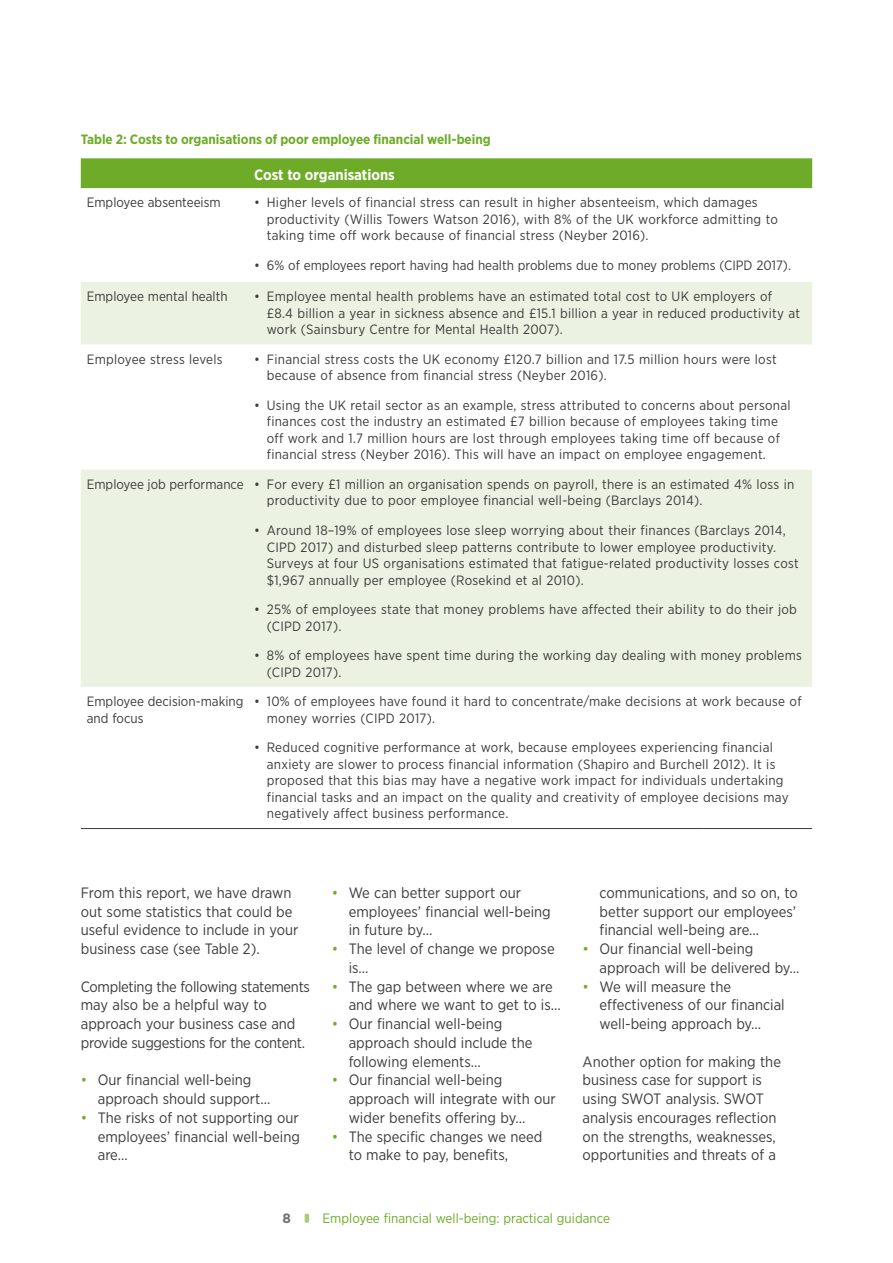
<style>
.page{position:relative;width:893px;height:1263px;background:#fff}
.page>*{position:absolute;margin:0;border:0;box-sizing:border-box;transform-origin:0 0}
.B_bullets{font:15px/18.8px "Gotham Narrow";color:#3c3c3b}
.B_body{font:15px/18.8px "Gotham Narrow";color:#3c3c3b}
.B_body-2{font:15px/18.8px "Gotham Narrow";letter-spacing:-.02em;color:#3c3c3b}
.B_bullets_last{font:15px/18.8px "Gotham Narrow";color:#3c3c3b}
.B_bullets_last-2{font:700 15px "Gotham Narrow";color:#fff}
.B_bullets_last-3{font:13.5px/16.5px "Gotham Narrow";letter-spacing:.02em;color:#3c3c3b}
.B_bullets_last-4{font:13.5px/16.5px "Gotham Narrow";color:#3c3c3b}
.figure_titles{font:700 13.5px "Gotham Narrow";color:#6eab28}
.t1{font:13.5px "Gotham Narrow";color:#6eab28}
.t2{font:700 13.5px "Gotham";color:#706f6f}
.s1{color:#6eab28}
</style>
<div class="page">
<svg style="left:305px;top:1214px;width:4px;height:9px"></svg>
<div style="left:81px;top:158px;width:731px;height:30px;background:#6eab28"></div>
<svg style="left:81px;top:282px;width:731px;height:405px;fill:#ebf2e1"></svg>
<hr style="left:81px;top:828px;width:167px;height:1px;background:#3c3c3b">
<hr style="left:248px;top:828px;width:455px;height:1px;background:#3c3c3b">
<hr style="left:703px;top:828px;width:109px;height:1px;background:#3c3c3b">
<p class="figure_titles" style="left:81px;top:131px;width:411px">Table 2: Costs to organisations of poor employee financial well-being</p>
<p class="B_bullets_last-2" style="left:254px;top:165px;width:142px">Cost to organisations</p>
<p class="B_bullets_last-4" style="left:87px;top:194px;width:135px">Employee absenteeism</p>
<p class="B_bullets_last-3" style="left:267px;top:194px;width:513px;text-indent:-13px">• Higher levels of financial stress can result in higher absenteeism, which damages productivity (Willis Towers Watson 2016), with 8% of the UK workforce admitting to taking time off work because of financial stress (Neyber 2016).</p>
<p class="B_bullets_last-4" style="left:254px;top:257px;width:538px">• 6% of employees report having had health problems due to money problems (CIPD 2017).</p>
<p class="B_bullets_last-4" style="left:87px;top:288px;width:142px">Employee mental health</p>
<p class="B_bullets_last-3" style="left:267px;top:288px;width:535px;text-indent:-13px">• Employee mental health problems have an estimated total cost to UK employers of £8.4 billion a year in sickness absence and £15.1 billion a year in reduced productivity at work (Sainsbury Centre for Mental Health 2007).</p>
<p class="B_bullets_last-3" style="left:87px;top:351px;width:137px">Employee stress levels</p>
<p class="B_bullets_last-3" style="left:267px;top:351px;width:511px;text-indent:-13px">• Financial stress costs the UK economy £120.7 billion and 17.5 million hours were lost because of absence from financial stress (Neyber 2016).</p>
<p class="B_bullets_last-3" style="left:267px;top:397px;width:525px;text-indent:-13px">• Using the UK retail sector as an example, stress attributed to concerns about personal finances cost the industry an estimated £7 billion because of employees taking time off work and 1.7 million hours are lost through employees taking time off because of financial stress (Neyber 2016). This will have an impact on employee engagement.</p>
<p class="B_bullets_last-4" style="left:87px;top:476px;width:158px">Employee job performance</p>
<p class="B_bullets_last-3" style="left:267px;top:476px;width:529px;text-indent:-13px">• For every £1 million an organisation spends on payroll, there is an estimated 4% loss in productivity due to poor employee financial well-being (Barclays 2014).</p>
<p class="B_bullets_last-3" style="left:267px;top:522px;width:533px;text-indent:-13px">• Around 18–19% of employees lose sleep worrying about their finances (Barclays 2014, CIPD 2017) and disturbed sleep patterns contribute to lower employee productivity.<br>Surveys at four US organisations estimated that fatigue-related productivity losses cost $1,967 annually per employee (Rosekind et al 2010).</p>
<p class="B_bullets_last-3" style="left:267px;top:601px;width:532px;text-indent:-13px">• 25% of employees state that money problems have affected their ability to do their job (CIPD 2017).</p>
<p class="B_bullets_last-3" style="left:267px;top:647px;width:537px;text-indent:-13px">• 8% of employees have spent time during the working day dealing with money problems (CIPD 2017).</p>
<p class="B_bullets_last-4" style="left:87px;top:693px;width:158px">Employee decision-making and focus</p>
<p class="B_bullets_last-3" style="left:267px;top:693px;width:536px;text-indent:-13px">• 10% of employees have found it hard to concentrate/make decisions at work because of money worries (CIPD 2017).</p>
<p class="B_bullets_last-3" style="left:267px;top:739px;width:523px;text-indent:-13px">• Reduced cognitive performance at work, because employees experiencing financial anxiety are slower to process financial information (Shapiro and Burchell 2012). It is proposed that this bias may have a negative work impact for individuals undertaking financial tasks and an impact on the quality and creativity of employee decisions may negatively affect business performance.</p>
<p class="B_body" style="left:81px;top:883px;width:219px">From this report, we have drawn out some statistics that could be useful evidence to include in your business case (see Table 2).</p>
<p class="B_body-2" style="left:81px;top:977px;width:231px">Completing the following statements may also be a helpful way to approach your business case and provide suggestions for the content.</p>
<p class="B_bullets" style="left:98px;top:1070px;width:174px;text-indent:-17px"><span class="s1">•</span> Our financial well-being approach should support…</p>
<p class="B_bullets" style="left:98px;top:1108px;width:204px;text-align:justify;text-indent:-17px"><span class="s1">•</span> The risks of not supporting our employees’ financial well-being are…</p>
<p class="B_bullets" style="left:349px;top:883px;width:204px;text-indent:-17px"><span class="s1">•</span> We can better support our employees’ financial well-being in future by…</p>
<p class="B_bullets" style="left:349px;top:939px;width:207px;text-indent:-17px"><span class="s1">•</span> The level of change we propose is…</p>
<p class="B_bullets" style="left:349px;top:977px;width:214px;text-indent:-17px"><span class="s1">•</span> The gap between where we are and where we want to get to is…</p>
<p class="B_bullets" style="left:349px;top:1014px;width:185px;text-indent:-17px"><span class="s1">•</span> Our financial well-being approach should include the following elements…</p>
<p class="B_bullets" style="left:349px;top:1070px;width:209px;text-indent:-17px"><span class="s1">•</span> Our financial well-being approach will integrate with our wider benefits offering by…</p>
<p class="B_bullets" style="left:349px;top:1127px;width:195px;text-indent:-17px"><span class="s1">•</span> The specific changes we need to make to pay, benefits,</p>
<p class="B_bullets" style="left:600px;top:883px;width:200px;text-align:justify">communications, and so on, to better support our employees’ financial well-being are…</p>
<p class="B_bullets" style="left:600px;top:939px;width:202px;text-indent:-17px"><span class="s1">•</span> Our financial well-being approach will be delivered by…</p>
<p class="B_bullets_last" style="left:600px;top:977px;width:187px;text-indent:-17px"><span class="s1">•</span> We will measure the effectiveness of our financial well-being approach by…</p>
<p class="B_body" style="left:583px;top:1052px;width:200px">Another option for making the business case for support is using SWOT analysis. SWOT analysis encourages reflection on the strengths, weaknesses, opportunities and threats of a</p>
<p class="t2" style="left:283px;top:1209px;width:10px">8</p>
<p class="t1" style="left:323px;top:1209px;width:289px">Employee financial well-being: practical guidance</p>
</div>
